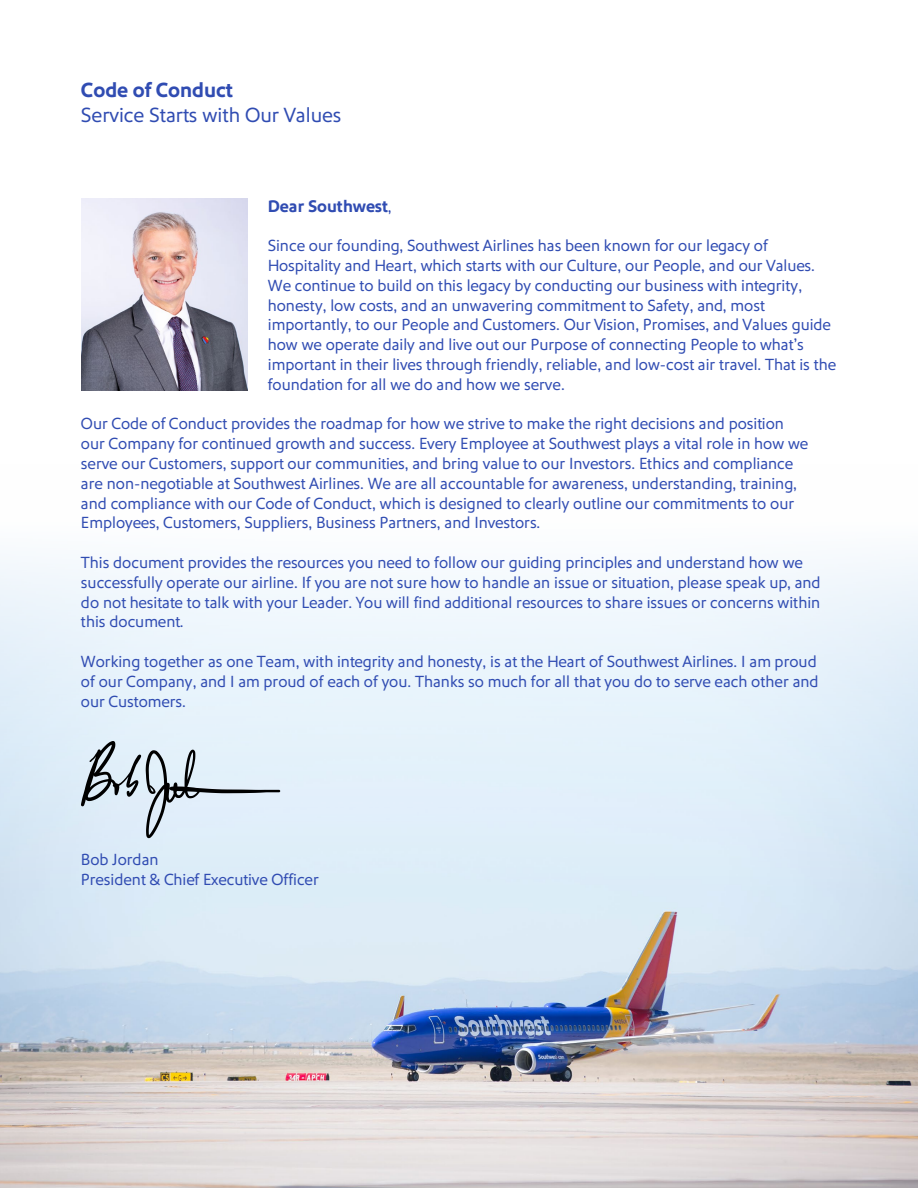
<style>
.page{position:relative;width:918px;height:1188px;background:#fff}
.page>*{position:absolute;margin:0;border:0;box-sizing:border-box;transform-origin:0 0}
.t1{font:21px "Southwest Sans";color:#304cb2}
.t2{font:700 21px "Southwest Sans";color:#304cb2}
.t3{font:700 17.25px "Southwest Sans";color:#304cb2}
.t4{font:16.5px/19.8px "Southwest Sans";color:#304cb2}
.s1{font-weight:400;font-size:16.5px}
</style>
<div class="page">
<img style="left:0;top:557px;width:918px;height:631px">
<img style="left:82px;top:199px;width:165px;height:192px">
<svg style="left:81px;top:741px;width:199px;height:97px;background:#c6d2dc"></svg>
<h3 class="t2" style="left:81px;top:78px;width:154px">Code of Conduct</h3>
<h3 class="t1" style="left:81px;top:103px;width:262px">Service Starts with Our Values</h3>
<h4 class="t3" style="left:268px;top:196px;width:125px">Dear Southwest<span class="s1">,</span></h4>
<p class="t4" style="left:268px;top:236px;width:570px">Since our founding, Southwest Airlines has been known for our legacy of Hospitality and Heart, which starts with our Culture, our People, and our Values.<br>We continue to build on this legacy by conducting our business with integrity, honesty, low costs, and an unwavering commitment to Safety, and, most importantly, to our People and Customers. Our Vision, Promises, and Values guide how we operate daily and live out our Purpose of connecting People to what’s important in their lives through friendly, reliable, and low-cost air travel. That is the foundation for all we do and how we serve.</p>
<p class="t4" style="left:81px;top:414px;width:729px">Our Code of Conduct provides the roadmap for how we strive to make the right decisions and position our Company for continued growth and success. Every Employee at Southwest plays a vital role in how we serve our Customers, support our communities, and bring value to our Investors. Ethics and compliance are non-negotiable at Southwest Airlines. We are all accountable for awareness, understanding, training, and compliance with our Code of Conduct, which is designed to clearly outline our commitments to our Employees, Customers, Suppliers, Business Partners, and Investors.</p>
<p class="t4" style="left:81px;top:553px;width:741px">This document provides the resources you need to follow our guiding principles and understand how we successfully operate our airline. If you are not sure how to handle an issue or situation, please speak up, and do not hesitate to talk with your Leader. You will find additional resources to share issues or concerns within this document.</p>
<p class="t4" style="left:81px;top:652px;width:739px;text-align:justify">Working together as one Team, with integrity and honesty, is at the Heart of Southwest Airlines. I am proud of our Company, and I am proud of each of you. Thanks so much for all that you do to serve each other and our Customers.</p>
<p class="t4" style="left:81px;top:850px;width:239px">Bob Jordan<br>President &amp; Chief Executive Officer</p>
</div>
